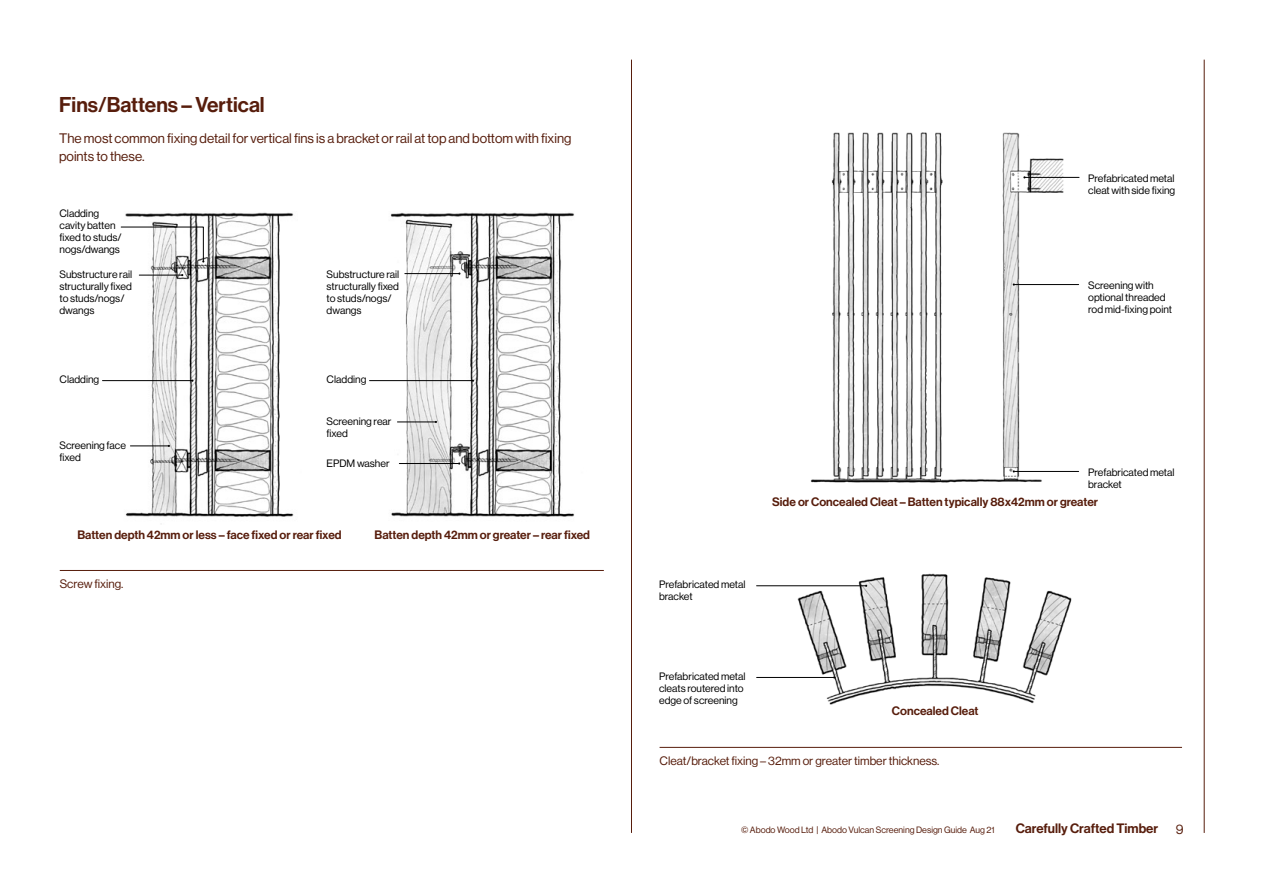
<style>
.page{position:relative;width:1263px;height:893px;background:#fff}
.page>*{position:absolute;margin:0;border:0;box-sizing:border-box;transform-origin:0 0}
.t1{font:21px "N Haas Grotesk DS Pro 65 Md";color:#571d0c}
.t2{font:13.5px/18px "N Haas Grotesk DS Pro 55 Rg";color:#571d0c}
.t3{font:13.35px "N Haas Grotesk DS Pro 65 Md";color:#571d0c}
.t4{font:12px "N Haas Grotesk DS Pro 65 Md";color:#571d0c}
.t5{font:12px "N Haas Grotesk DS Pro 55 Rg";color:#571d0c}
.t6{font:10.5px/12px "N Haas Grotesk DS Pro 55 Rg";color:#000}
.t7{font:9px "N Haas Grotesk DS Pro 55 Rg";color:#571d0c}
</style>
<div class="page">
<hr style="left:1204px;top:60px;width:1px;height:773px;background:#571d0c">
<hr style="left:631px;top:60px;width:1px;height:773px;background:#571d0c">
<img style="left:810px;top:132px;width:270px;height:351px">
<hr style="left:659px;top:747px;width:523px;height:1px;background:#571d0c">
<hr style="left:1025px;top:177px;width:54px;height:1px;background:#000">
<hr style="left:1014px;top:284px;width:65px;height:1px;background:#000">
<hr style="left:1014px;top:471px;width:65px;height:1px;background:#000">
<img style="left:756px;top:573px;width:316px;height:132px">
<hr style="left:757px;top:677px;width:76px;height:1px;background:#000">
<hr style="left:756px;top:585px;width:109px;height:1px;background:#000">
<hr style="left:60px;top:570px;width:544px;height:1px;background:#571d0c">
<img style="left:102px;top:212px;width:192px;height:312px">
<hr style="left:139px;top:275px;width:43px;height:1px;background:#000">
<hr style="left:102px;top:380px;width:90px;height:1px;background:#000">
<hr style="left:130px;top:446px;width:38px;height:1px;background:#000">
<img style="left:369px;top:212px;width:206px;height:305px">
<hr style="left:369px;top:380px;width:103px;height:1px;background:#000">
<hr style="left:397px;top:422px;width:38px;height:1px;background:#000">
<hr style="left:399px;top:463px;width:59px;height:1px;background:#000">
<hr style="left:405px;top:273px;width:54px;height:1px;background:#000">
<svg style="left:121px;top:227px;width:83px;height:36px"></svg>
<h1 class="t1" style="left:59px;top:93px;width:207px">Fins/Battens – Vertical</h1>
<p class="t2" style="left:59px;top:130px;width:514px">The most common fixing detail for vertical fins is a bracket or rail at top and bottom with fixing points to these.</p>
<p class="t6" style="left:60px;top:207px;width:64px">Cladding cavity batten fixed to studs/ nogs/dwangs</p>
<p class="t6" style="left:60px;top:268px;width:74px">Substructure rail structurally fixed to studs/nogs/ dwangs</p>
<p class="t6" style="left:60px;top:374px;width:41px">Cladding</p>
<p class="t6" style="left:60px;top:439px;width:68px">Screening face fixed</p>
<p class="t6" style="left:327px;top:268px;width:74px">Substructure rail structurally fixed to studs/nogs/ dwangs</p>
<p class="t6" style="left:327px;top:374px;width:41px">Cladding</p>
<p class="t6" style="left:327px;top:415px;width:67px">Screening rear fixed</p>
<p class="t6" style="left:327px;top:457px;width:65px">EPDM washer</p>
<p class="t4" style="left:77px;top:528px;width:266px">Batten depth 42mm or less – face fixed or rear fixed</p>
<p class="t5" style="left:60px;top:577px;width:65px">Screw fixing.</p>
<p class="t4" style="left:375px;top:528px;width:217px">Batten depth 42mm or greater – rear fixed</p>
<p class="t6" style="left:1088px;top:172px;width:89px">Prefabricated metal cleat with side fixing</p>
<p class="t6" style="left:1088px;top:279px;width:85px">Screening with optional threaded rod mid-fixing point</p>
<p class="t6" style="left:1088px;top:466px;width:88px">Prefabricated metal bracket</p>
<p class="t4" style="left:772px;top:495px;width:327px">Side or Concealed Cleat – Batten typically 88x42mm or greater</p>
<p class="t6" style="left:659px;top:579px;width:88px">Prefabricated metal bracket</p>
<p class="t6" style="left:659px;top:671px;width:88px">Prefabricated metal cleats routered into edge of screening</p>
<p class="t4" style="left:892px;top:704px;width:88px">Concealed Cleat</p>
<p class="t5" style="left:659px;top:754px;width:281px">Cleat/bracket fixing – 32mm or greater timber thickness.</p>
<p class="t7" style="left:741px;top:825px;width:255px">© Abodo Wood Ltd | Abodo Vulcan Screening Design Guide Aug 21</p>
<p class="t3" style="left:1016px;top:820px;width:144px">Carefully Crafted Timber</p>
<p class="t2" style="left:1176px;top:820px;width:9px">9</p>
</div>
